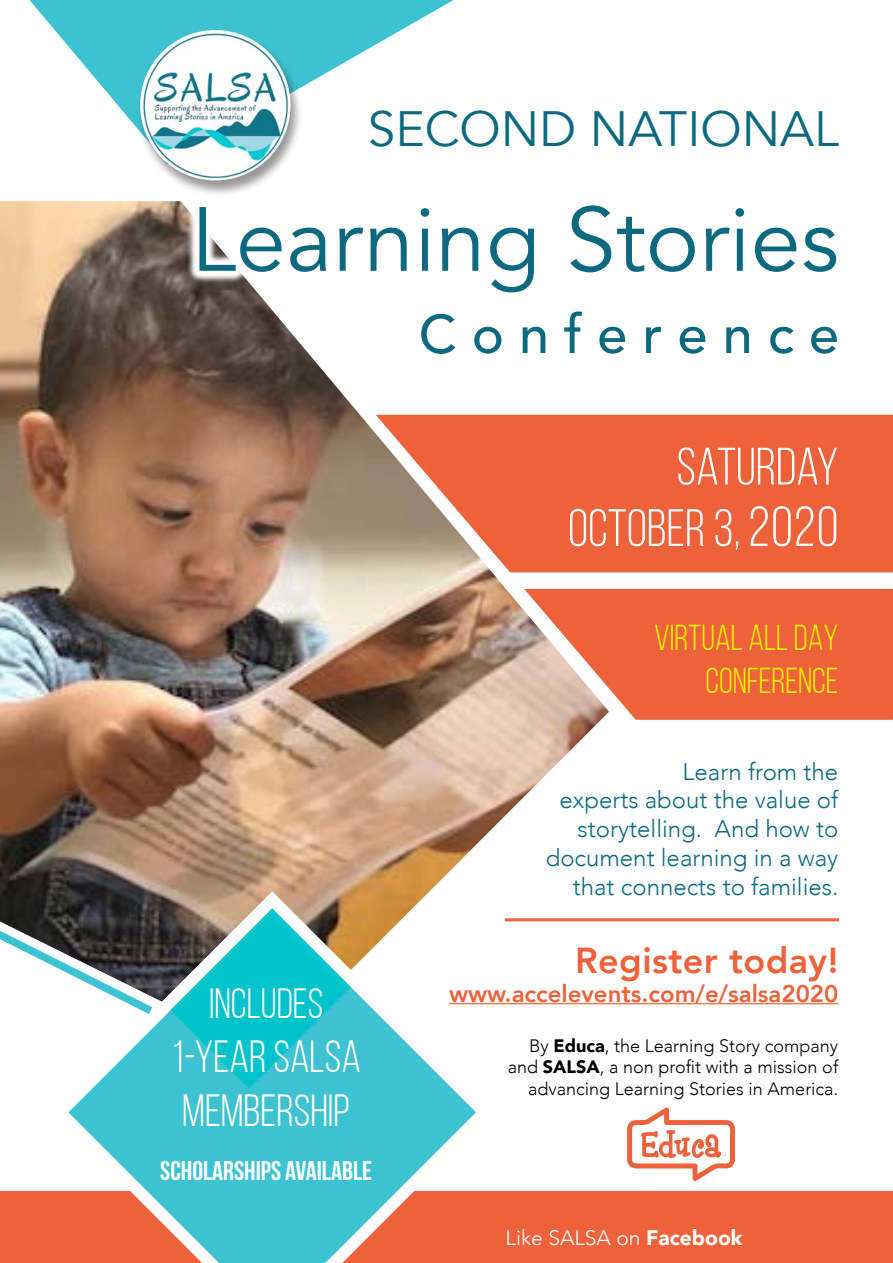
<style>
.page{position:relative;width:893px;height:1263px;background:#fff}
.page>*{position:absolute;margin:0;border:0;box-sizing:border-box;transform-origin:0 0}
.t1{font:90px "Avenir";color:#0c6980}
.t2{font:500 54px "Avenir";letter-spacing:.28em;color:#0c6980}
.t3{font:52.5px/61.5px "Bebas Neue";color:#fff;text-align:right}
.t4{font:49.5px "Avenir";color:#0c6980}
.t5{font:45px/54px "Bebas Neue";color:#fff}
.t6{font:42.15px "Bebas Neue";color:#fff}
.t7{font:36px/43.2px "Bebas Neue";color:#fff200;text-align:right}
.t8{font:800 36px "Avenir";letter-spacing:.01em;color:#ed613b}
.t9{font:27px "Bebas Neue";color:#fff}
.t10{font:300 24px/28.8px "Avenir";color:#0c6980;text-align:right}
.t11{font:800 24px "Avenir";color:#ed613b}
.t12{font:300 21px "Avenir";color:#fff}
.t13{font:300 18px/21.6px "Avenir";color:#000;text-align:right}
.s1{font-size:56.55px}
.s2{font-weight:900}
</style>
<div class="page">
<div style="left:0;top:1192px;width:893px;height:71px;background:#ed613b"></div>
<div style="left:609px;top:415px;width:284px;height:305px;background:#ed613b"></div>
<img style="left:0;top:201px;width:609px;height:721px">
<svg style="left:51px;top:891px;width:442px;height:301px"></svg>
<svg style="left:68px;top:908px;width:408px;height:355px;fill:#3dc2d1"></svg>
<svg style="left:30px;top:0;width:423px;height:127px"></svg>
<svg style="left:171px;top:908px;width:180px;height:181px;background:#3ab7bb"></svg>
<div style="left:136px;top:30px;width:167px;height:167px;background:#000;opacity:.41"></div>
<img style="left:140px;top:30px;width:151px;height:150px;border-radius:75px">
<div style="left:187px;top:194px;width:662px;height:111px;background:#fff"></div>
<hr style="left:449px;top:1003px;width:389px;height:1px;background:#ed613b">
<div style="left:505px;top:572px;width:388px;height:17px;background:#fff"></div>
<svg style="left:627px;top:1107px;width:108px;height:74px"></svg>
<hr style="left:505px;top:918px;width:334px;height:3px;background:#ed613b">
<svg style="left:0;top:891px;width:161px;height:130px"></svg>
<h3 class="t4" style="left:368px;top:99px;width:473px">SECOND NATIONAL</h3>
<h1 class="t1" style="left:191px;top:186px;width:650px">Learning Stories</h1>
<h2 class="t2" style="left:419px;top:287px;width:422px">Conference</h2>
<h3 class="t3" style="left:568px;top:435px;width:272px">SATURDAY<br>OCTOBER 3, <span class="s1">2020</span></h3>
<h3 class="t7" style="left:654px;top:615px;width:186px">VIRTUAL ALL DAY<br>CONFERENCE</h3>
<h3 class="t6" style="left:209px;top:981px;width:116px">INCLUDES</h3>
<h3 class="t5" style="left:171px;top:1029px;width:191px">1-YEAR SALSA<br>MEMBERSHIP</h3>
<p class="t9" style="left:160px;top:1156px;width:213px">SCHOLARSHIPS AVAILABLE</p>
<p class="t10" style="left:546px;top:757px;width:294px">Learn from the<br>experts about the value of storytelling. And how to document learning in a way that connects to families.</p>
<h3 class="t8" style="left:575px;top:932px;width:265px">Register today!</h3>
<p class="t11" style="left:449px;top:975px;width:391px">www.accelevents.com/e/salsa2020</p>
<p class="t13" style="left:508px;top:1035px;width:332px">By <span class="s2">Educa</span>, the Learning Story company and <span class="s2">SALSA</span>, a non profit with a mission of advancing Learning Stories in America.</p>
<p class="t12" style="left:506px;top:1225px;width:238px">Like SALSA on <span class="s2">Facebook</span></p>
</div>
